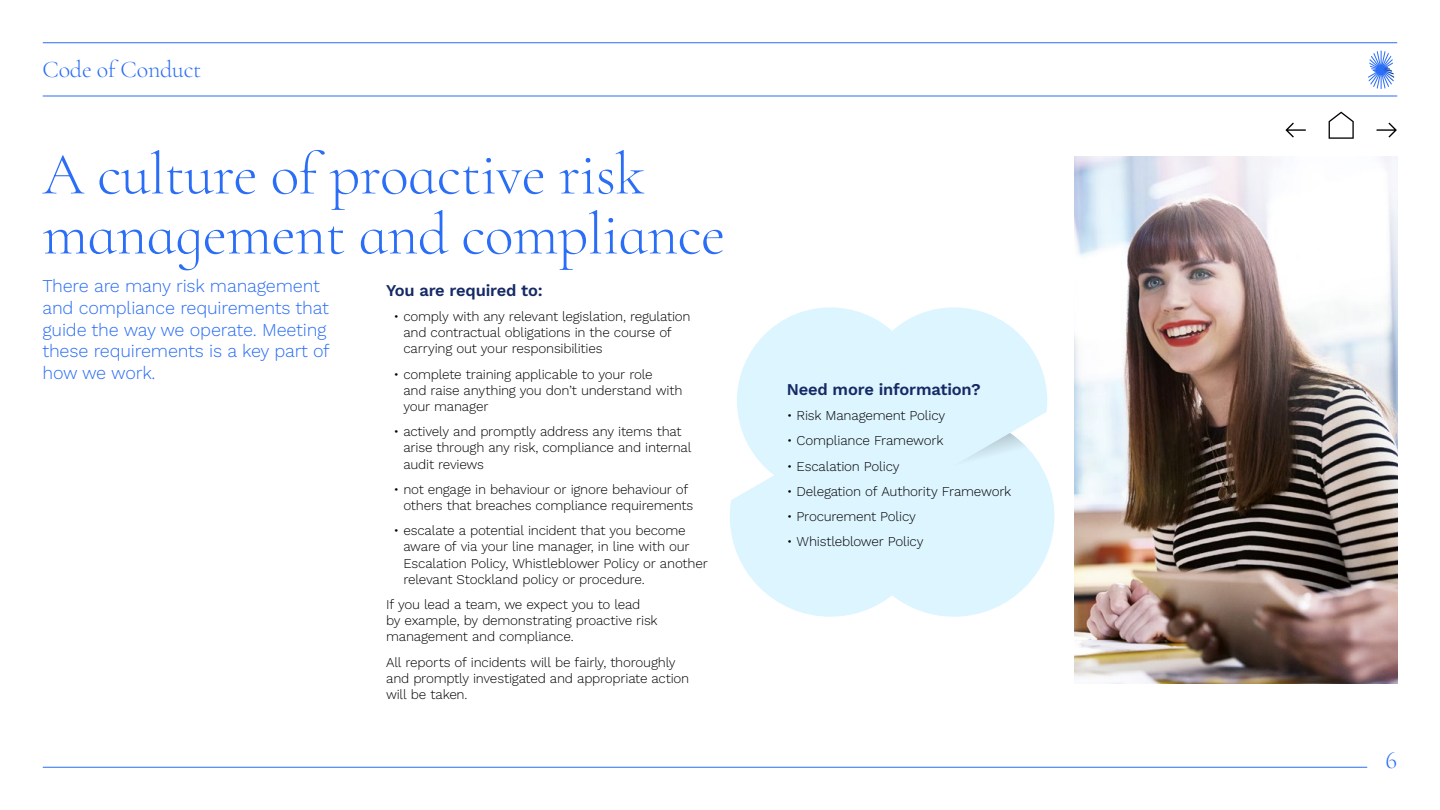
<style>
.page{position:relative;width:1440px;height:810px;background:#fff}
.page>*{position:absolute;margin:0;border:0;box-sizing:border-box;transform-origin:0 0}
.t1{font:300 60px/60px "Cormorant Infant";letter-spacing:-.01em;color:#2a6df6}
.t2{font:300 25.05px "Cormorant Infant";color:#2a6df6}
.t3{font:300 24px "Cormorant Infant";letter-spacing:-.01em;color:#2a6df6}
.t4{font:300 18px/21.6px "Work Sans";letter-spacing:-.01em;color:#2a6df6}
.t5{font:600 16.5px "Work Sans";letter-spacing:-.01em;color:#152a65}
.t6{font:300 13.5px/16.2px "Work Sans";letter-spacing:-.015em;color:#000}
</style>
<div class="page">
<svg style="left:730px;top:307px;width:324px;height:310px;background:#e1f6ff"></svg>
<svg style="left:954px;top:433px;width:99px;height:60px"></svg>
<img style="left:1075px;top:156px;width:323px;height:527px">
<hr style="left:43px;top:43px;width:1354px;height:1px;background:#2a6df6">
<hr style="left:43px;top:96px;width:1354px;height:1px;background:#2a6df6">
<hr style="left:43px;top:767px;width:1324px;height:1px;background:#2a6df6">
<svg style="left:1368px;top:51px;width:26px;height:38px"></svg>
<svg style="left:1329px;top:112px;width:25px;height:27px"></svg>
<svg style="left:1285px;top:123px;width:21px;height:15px"></svg>
<svg style="left:1377px;top:123px;width:20px;height:15px"></svg>
<h3 class="t3" style="left:43px;top:55px;width:160px">Code of Conduct</h3>
<h1 class="t1" style="left:43px;top:144px;width:684px">A culture of proactive risk management and compliance</h1>
<p class="t5" style="left:386px;top:278px;width:158px">You are required to:</p>
<p class="t6" style="left:403px;top:308px;width:289px;text-indent:-10px">• comply with any relevant legislation, regulation and contractual obligations in the course of carrying out your responsibilities</p>
<p class="t6" style="left:403px;top:365px;width:281px;text-indent:-10px">• complete training applicable to your role<br>and raise anything you don’t understand with your manager</p>
<p class="t6" style="left:403px;top:423px;width:290px;text-indent:-10px">• actively and promptly address any items that arise through any risk, compliance and internal audit reviews</p>
<p class="t6" style="left:403px;top:481px;width:292px;text-indent:-10px">• not engage in behaviour or ignore behaviour of others that breaches compliance requirements</p>
<p class="t6" style="left:403px;top:522px;width:306px;text-indent:-10px">• escalate a potential incident that you become aware of via your line manager, in line with our Escalation Policy, Whistleblower Policy or another relevant Stockland policy or procedure.</p>
<p class="t6" style="left:386px;top:596px;width:273px">If you lead a team, we expect you to lead by example, by demonstrating proactive risk management and compliance.</p>
<p class="t6" style="left:386px;top:653px;width:305px">All reports of incidents will be fairly, thoroughly and promptly investigated and appropriate action will be taken.</p>
<h3 class="t4" style="left:42px;top:275px;width:289px">There are many risk management and compliance requirements that guide the way we operate. Meeting these requirements is a key part of how we work.</h3>
<p class="t5" style="left:787px;top:377px;width:195px">Need more information?</p>
<p class="t6" style="left:787px;top:407px;width:160px">• Risk Management Policy</p>
<p class="t6" style="left:787px;top:432px;width:158px">• Compliance Framework</p>
<p class="t6" style="left:787px;top:457px;width:114px">• Escalation Policy</p>
<p class="t6" style="left:787px;top:483px;width:226px">• Delegation of Authority Framework</p>
<p class="t6" style="left:787px;top:508px;width:131px">• Procurement Policy</p>
<p class="t6" style="left:787px;top:533px;width:138px">• Whistleblower Policy</p>
<h2 class="t2" style="left:1385px;top:745px;width:14px">6</h2>
</div>
